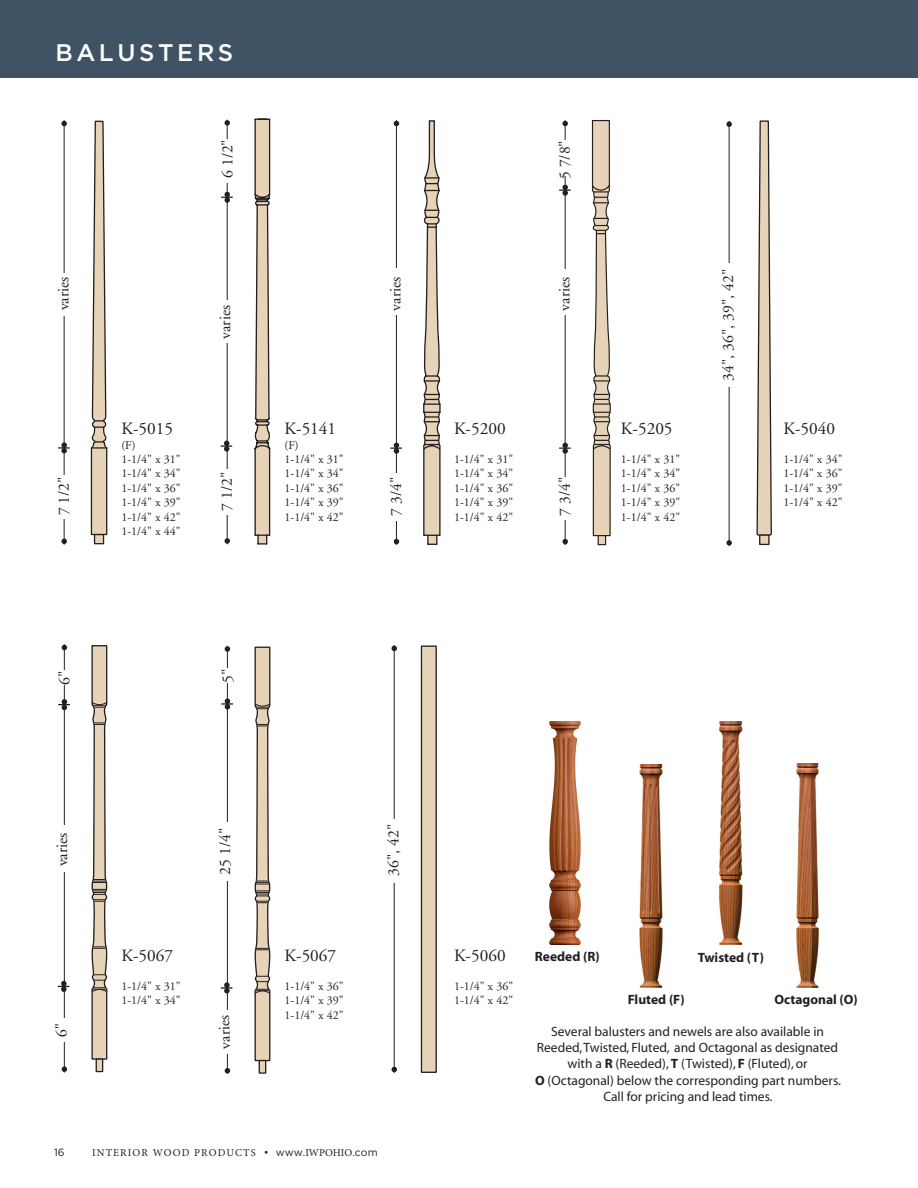
<style>
.page{position:relative;width:918px;height:1188px;background:#fff}
.page>*{position:absolute;margin:0;border:0;box-sizing:border-box;transform-origin:0 0}
.t1{font:500 24px "Gotham";letter-spacing:.15em;color:#fff}
.t2{font:17.25px "Adobe Garamond";color:#231f20}
.t3{font:15.75px "Adobe Garamond";color:#231f20}
.t4{font:15.6px "Adobe Garamond";color:#231f20}
.t5{font:13.5px/16.2px "Myriad";color:#231f20;text-align:center}
.t6{font:700 13.5px "Myriad";color:#231f20}
.t7{font:12px/14.4px "Adobe Garamond";color:#231f20}
.t8{font:10.5px "Minion Pro";letter-spacing:.1em;color:#231f20}
.t9{font:10.5px "Gotham";color:#231f20}
.s1{font-family:"Gotham"}
.s2{font-weight:700}
</style>
<div class="page">
<div style="left:0;top:0;width:918px;height:78px;background:#405364"></div>
<hr style="left:64px;top:121px;width:1px;height:423px;background:#231f20">
<svg style="left:61px;top:539px;width:6px;height:5px"></svg>
<svg style="left:61px;top:121px;width:6px;height:5px"></svg>
<div style="left:45px;top:273px;width:38px;height:43px;background:#fff"></div>
<div style="left:43px;top:475px;width:37px;height:44px;background:#fff"></div>
<svg style="left:59px;top:442px;width:10px;height:11px"></svg>
<div style="left:95px;top:534px;width:9px;height:10px;background:#e7d3b7"></div>
<div style="left:94px;top:534px;width:10px;height:10px;border:1px solid #231f20"></div>
<svg style="left:90px;top:121px;width:17px;height:415px"></svg>
<hr style="left:227px;top:120px;width:1px;height:424px;background:#231f20">
<svg style="left:225px;top:538px;width:5px;height:6px"></svg>
<svg style="left:225px;top:120px;width:5px;height:6px"></svg>
<div style="left:208px;top:300px;width:38px;height:43px;background:#fff"></div>
<div style="left:206px;top:469px;width:37px;height:46px;background:#fff"></div>
<svg style="left:221px;top:441px;width:11px;height:11px"></svg>
<div style="left:208px;top:139px;width:38px;height:44px;background:#fff"></div>
<svg style="left:222px;top:192px;width:10px;height:11px"></svg>
<svg style="left:254px;top:119px;width:16px;height:426px;background:#c4b5a2"></svg>
<hr style="left:729px;top:121px;width:1px;height:425px;background:#231f20">
<svg style="left:726px;top:540px;width:6px;height:6px"></svg>
<svg style="left:726px;top:121px;width:6px;height:6px"></svg>
<svg style="left:756px;top:120px;width:16px;height:416px"></svg>
<div style="left:760px;top:535px;width:9px;height:9px;background:#e7d3b7"></div>
<div style="left:759px;top:535px;width:11px;height:10px;border:1px solid #231f20"></div>
<hr style="left:64px;top:645px;width:1px;height:427px;background:#231f20">
<svg style="left:62px;top:1066px;width:5px;height:6px"></svg>
<svg style="left:62px;top:645px;width:5px;height:5px"></svg>
<div style="left:45px;top:825px;width:38px;height:47px;background:#fff"></div>
<div style="left:43px;top:1019px;width:38px;height:23px;background:#fff"></div>
<svg style="left:58px;top:981px;width:11px;height:11px"></svg>
<div style="left:45px;top:671px;width:38px;height:14px;background:#fff"></div>
<svg style="left:59px;top:699px;width:10px;height:11px"></svg>
<svg style="left:91px;top:645px;width:16px;height:415px;background:#c3b6a3"></svg>
<div style="left:96px;top:1059px;width:7px;height:13px;background:#e7d3b7"></div>
<div style="left:96px;top:1058px;width:7px;height:14px;border:1px solid #231f20"></div>
<hr style="left:227px;top:646px;width:1px;height:428px;background:#231f20">
<svg style="left:225px;top:1068px;width:5px;height:5px"></svg>
<svg style="left:225px;top:646px;width:5px;height:6px"></svg>
<div style="left:208px;top:822px;width:38px;height:59px;background:#fff"></div>
<div style="left:206px;top:1010px;width:38px;height:44px;background:#fff"></div>
<svg style="left:221px;top:982px;width:11px;height:12px"></svg>
<div style="left:208px;top:668px;width:39px;height:15px;background:#fff"></div>
<svg style="left:222px;top:698px;width:10px;height:12px"></svg>
<svg style="left:254px;top:646px;width:16px;height:416px;background:#c4b6a4"></svg>
<div style="left:259px;top:1061px;width:7px;height:12px;background:#e7d3b7"></div>
<div style="left:259px;top:1060px;width:7px;height:14px;border:1px solid #231f20"></div>
<hr style="left:394px;top:646px;width:1px;height:426px;background:#231f20">
<svg style="left:391px;top:1067px;width:6px;height:5px"></svg>
<svg style="left:391px;top:646px;width:6px;height:5px"></svg>
<div style="left:375px;top:819px;width:38px;height:63px;background:#fff"></div>
<div style="left:421px;top:646px;width:15px;height:426px;background:#e7d3b7"></div>
<div style="left:421px;top:646px;width:16px;height:427px;border:1px solid #231f20"></div>
<hr style="left:396px;top:121px;width:1px;height:423px;background:#231f20">
<svg style="left:394px;top:539px;width:5px;height:5px"></svg>
<svg style="left:394px;top:121px;width:5px;height:5px"></svg>
<div style="left:377px;top:269px;width:38px;height:46px;background:#fff"></div>
<div style="left:375px;top:473px;width:38px;height:48px;background:#fff"></div>
<svg style="left:391px;top:443px;width:10px;height:11px"></svg>
<div style="left:428px;top:535px;width:9px;height:9px;background:#e7d3b7"></div>
<div style="left:427px;top:534px;width:10px;height:11px;border:1px solid #231f20"></div>
<svg style="left:423px;top:120px;width:18px;height:417px"></svg>
<hr style="left:565px;top:121px;width:1px;height:423px;background:#231f20">
<svg style="left:562px;top:539px;width:6px;height:5px"></svg>
<svg style="left:562px;top:121px;width:6px;height:5px"></svg>
<div style="left:546px;top:269px;width:38px;height:45px;background:#fff"></div>
<div style="left:544px;top:477px;width:37px;height:43px;background:#fff"></div>
<div style="left:544px;top:140px;width:37px;height:36px;background:#fff"></div>
<svg style="left:560px;top:443px;width:10px;height:11px"></svg>
<svg style="left:560px;top:185px;width:10px;height:11px"></svg>
<div style="left:598px;top:535px;width:8px;height:10px;background:#e7d3b7"></div>
<div style="left:598px;top:535px;width:8px;height:10px;border:1px solid #231f20"></div>
<svg style="left:591px;top:120px;width:20px;height:417px"></svg>
<img style="left:639px;top:764px;width:24px;height:224px">
<img style="left:796px;top:763px;width:23px;height:225px">
<img style="left:550px;top:721px;width:31px;height:223px">
<img style="left:718px;top:721px;width:25px;height:224px">
<h1 class="t1" style="left:56px;top:37px;width:179px">BALUSTERS</h1>
<h3 class="t4" style="left:55px;top:310px;width:35px;rotate:-90deg">varies</h3>
<h3 class="t4" style="left:56px;top:515px;width:40px;rotate:-90deg">7 1/2"</h3>
<h3 class="t4" style="left:219px;top:178px;width:40px;rotate:-90deg">6 1/2"</h3>
<h2 class="t2" style="left:121px;top:419px;width:53px">K-5015</h2>
<p class="t7" style="left:121px;top:438px;width:61px">(F)<br>1-1/4" x 31"<br>1-1/4" x 34"<br>1-1/4" x 36"<br>1-1/4" x 39"<br>1-1/4" x 42"<br>1-1/4" x 44"</p>
<h3 class="t4" style="left:217px;top:339px;width:35px;rotate:-90deg">varies</h3>
<h3 class="t4" style="left:219px;top:511px;width:40px;rotate:-90deg">7 1/2"</h3>
<h2 class="t2" style="left:285px;top:419px;width:53px">K-5141</h2>
<p class="t7" style="left:285px;top:438px;width:61px">(F)<br>1-1/4" x 31"<br>1-1/4" x 34"<br>1-1/4" x 36"<br>1-1/4" x 39"<br>1-1/4" x 42"</p>
<h3 class="t4" style="left:387px;top:311px;width:35px;rotate:-90deg">varies</h3>
<h3 class="t4" style="left:388px;top:516px;width:40px;rotate:-90deg">7 3/4"</h3>
<h2 class="t2" style="left:454px;top:419px;width:53px">K-5200</h2>
<p class="t7" style="left:454px;top:452px;width:61px;text-align:justify">1-1/4" x 31" 1-1/4" x 34" 1-1/4" x 36" 1-1/4" x 39" 1-1/4" x 42"</p>
<h3 class="t4" style="left:557px;top:179px;width:40px;rotate:-90deg">5 7/8"</h3>
<h3 class="t4" style="left:556px;top:311px;width:35px;rotate:-90deg">varies</h3>
<h3 class="t4" style="left:557px;top:516px;width:40px;rotate:-90deg">7 3/4"</h3>
<h2 class="t2" style="left:621px;top:419px;width:53px">K-5205</h2>
<p class="t7" style="left:621px;top:452px;width:61px;text-align:justify">1-1/4" x 31" 1-1/4" x 34" 1-1/4" x 36" 1-1/4" x 39" 1-1/4" x 42"</p>
<h3 class="t4" style="left:720px;top:381px;width:113px;rotate:-90deg">34", 36", 39", 42"</h3>
<h2 class="t2" style="left:783px;top:419px;width:53px">K-5040</h2>
<p class="t7" style="left:783px;top:452px;width:61px;text-align:justify">1-1/4" x 34" 1-1/4" x 36" 1-1/4" x 39" 1-1/4" x 42"</p>
<h3 class="t3" style="left:56px;top:685px;width:16px;rotate:-90deg">6"</h3>
<h3 class="t3" style="left:219px;top:683px;width:16px;rotate:-90deg">5"</h3>
<h3 class="t3" style="left:54px;top:866px;width:35px;rotate:-90deg">varies</h3>
<h2 class="t2" style="left:121px;top:946px;width:53px">K-5067</h2>
<p class="t7" style="left:121px;top:979px;width:61px">1-1/4" x 31"<br>1-1/4" x 34"</p>
<h3 class="t3" style="left:217px;top:875px;width:49px;rotate:-90deg">25 1/4"</h3>
<h3 class="t3" style="left:217px;top:1049px;width:35px;rotate:-92deg">varies</h3>
<h2 class="t2" style="left:285px;top:946px;width:53px">K-5067</h2>
<p class="t7" style="left:285px;top:979px;width:61px;text-align:justify">1-1/4" x 36" 1-1/4" x 39" 1-1/4" x 42"</p>
<h3 class="t3" style="left:385px;top:876px;width:54px;rotate:-90deg">36", 42"</h3>
<p class="t9" style="left:54px;top:1145px;width:12px">16</p>
<p class="t8" style="left:92px;top:1146px;width:287px">INTERIOR WOOD PRODUCTS <span class="s1">• www.</span>IWPOHIO<span class="s1">.com</span></p>
<h2 class="t2" style="left:454px;top:946px;width:53px">K-5060</h2>
<p class="t7" style="left:454px;top:979px;width:61px">1-1/4" x 36"<br>1-1/4" x 42"</p>
<p class="t6" style="left:535px;top:950px;width:66px">Reeded (R)</p>
<p class="t6" style="left:628px;top:993px;width:58px">Fluted (F)</p>
<p class="t6" style="left:698px;top:950px;width:68px">Twisted (T)</p>
<p class="t6" style="left:774px;top:993px;width:85px">Octagonal (O)</p>
<p class="t5" style="left:535px;top:1024px;width:308px">Several balusters and newels are also available in Reeded, Twisted, Fluted, and Octagonal as designated with a <span class="s2">R</span> (Reeded), <span class="s2">T</span> (Twisted), <span class="s2">F</span> (Fluted), or<br><span class="s2">O</span> (Octagonal) below the corresponding part numbers.<br>Call for pricing and lead times.</p>
</div>
